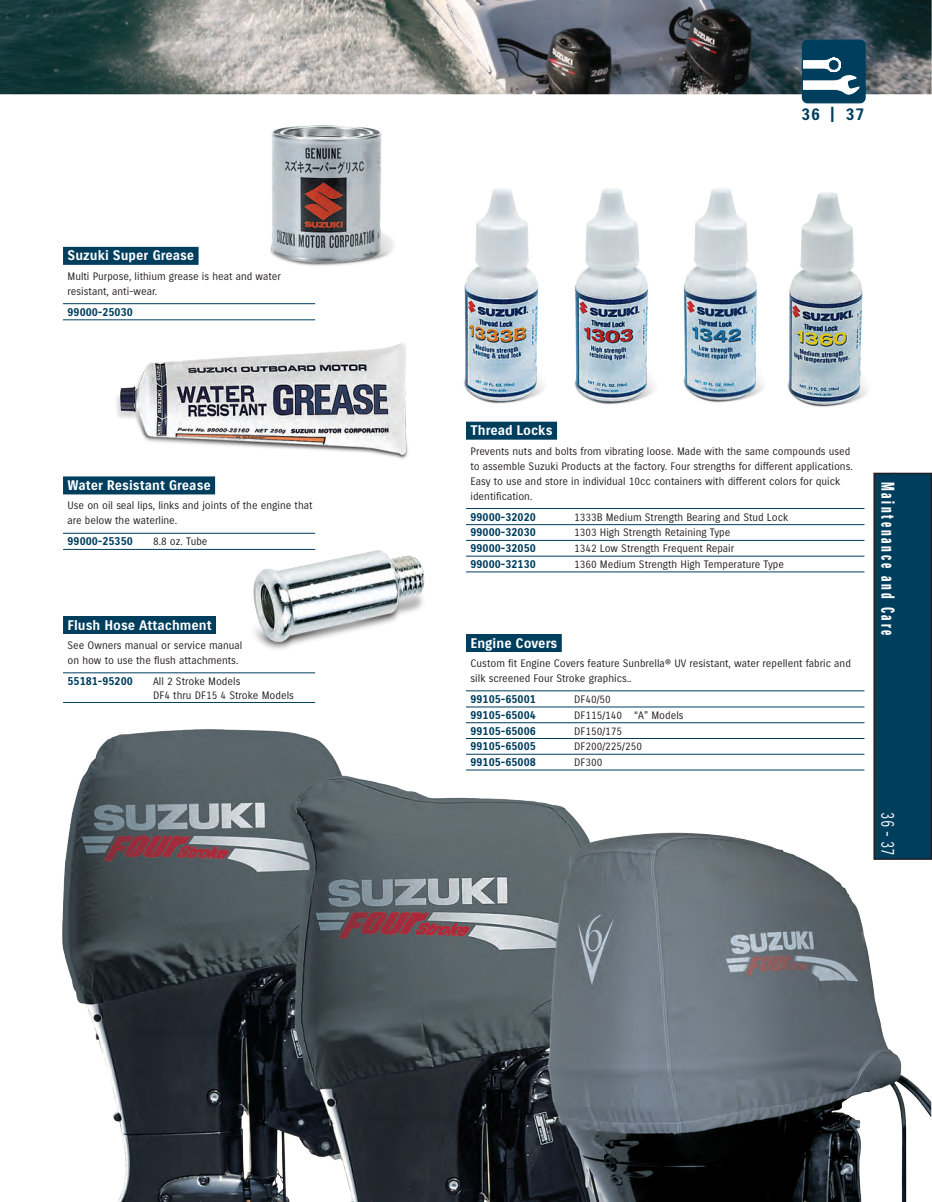
<style>
.page{position:relative;width:932px;height:1202px;background:#fff}
.page>*{position:absolute;margin:0;border:0;box-sizing:border-box;transform-origin:0 0}
.section_vertical_-_p{font:18px "Suzuki CE Headline";letter-spacing:.2em;color:#fff;scale:.75 1}
.section_vertical_-_p-2{font:18px "Suzuki CE";color:#fff;scale:.75 1}
.page_number_-_top_ri{font:700 16.5px "Suzuki CE";color:#003e5e}
.part_name{font:700 13.5px "Suzuki CE";color:#fff}
.part_number_wide_2nd{font:700 11.25px "Suzuki CE";color:#003e5e}
.part_number{font:700 11.25px "Suzuki CE";color:#003e5e}
.part_number_wide{font:700 11.25px "Suzuki CE";color:#003e5e}
.copy{font:10.5px/15px "Suzuki CE";color:#231f20}
.part_number_wide_2nd-2{font:10.5px "Suzuki CE";color:#231f20}
.part_number-2{font:10.5px/13.5px "Suzuki CE";color:#231f20}
.part_number_wide-2{font:10.5px "Suzuki CE";color:#231f20}
.s1{color:#003e5e}
</style>
<div class="page">
<img style="left:0;top:0;width:932px;height:1202px">
<div style="left:874px;top:473px;width:57px;height:386px;background:#003e5e"></div>
<div style="left:873px;top:472px;width:59px;height:388px;border:2px solid #231f20"></div>
<hr style="left:894px;top:472px;width:1px;height:388px;background:#003e5e">
<div style="left:802px;top:40px;width:63px;height:63px;background:#003e5e;border-radius:5px"></div>
<svg style="left:803px;top:57px;width:56px;height:37px"></svg>
<div style="left:801px;top:40px;width:64px;height:63px;border:1px solid #003e5e;border-radius:5px"></div>
<div style="left:466px;top:634px;width:95px;height:18px;background:#003e5e"></div>
<hr style="left:466px;top:690px;width:398px;height:1px;background:#003e5e">
<hr style="left:466px;top:706px;width:398px;height:1px;background:#003e5e">
<hr style="left:466px;top:722px;width:398px;height:1px;background:#003e5e">
<hr style="left:466px;top:738px;width:398px;height:1px;background:#003e5e">
<hr style="left:466px;top:754px;width:398px;height:1px;background:#003e5e">
<hr style="left:466px;top:769px;width:398px;height:1px;background:#003e5e">
<div style="left:63px;top:616px;width:153px;height:18px;background:#003e5e"></div>
<hr style="left:63px;top:672px;width:252px;height:1px;background:#003e5e">
<hr style="left:63px;top:702px;width:252px;height:1px;background:#003e5e">
<div style="left:63px;top:476px;width:152px;height:18px;background:#003e5e"></div>
<hr style="left:63px;top:533px;width:252px;height:1px;background:#003e5e">
<hr style="left:63px;top:549px;width:252px;height:1px;background:#003e5e">
<div style="left:63px;top:247px;width:135px;height:18px;background:#003e5e"></div>
<hr style="left:63px;top:303px;width:252px;height:1px;background:#003e5e">
<hr style="left:63px;top:319px;width:252px;height:1px;background:#003e5e">
<div style="left:466px;top:422px;width:91px;height:18px;background:#003e5e"></div>
<hr style="left:466px;top:508px;width:398px;height:1px;background:#003e5e">
<hr style="left:466px;top:524px;width:398px;height:1px;background:#003e5e">
<hr style="left:466px;top:540px;width:398px;height:1px;background:#003e5e">
<hr style="left:466px;top:556px;width:398px;height:1px;background:#003e5e">
<hr style="left:466px;top:571px;width:398px;height:1px;background:#003e5e">
<p class="part_name" style="left:67px;top:248px;width:132px">Suzuki Super Grease<span class="s1">|</span></p>
<p class="copy" style="left:68px;top:269px;width:215px">Multi Purpose, lithium grease is heat and water resistant, anti-wear.</p>
<p class="part_number" style="left:68px;top:305px;width:67px">99000-25030</p>
<p class="part_name" style="left:67px;top:477px;width:149px">Water Resistant Grease<span class="s1">|</span></p>
<p class="copy" style="left:68px;top:498px;width:246px">Use on oil seal lips, links and joints of the engine that are below the waterline.</p>
<p class="part_number" style="left:68px;top:535px;width:67px">99000-25350</p>
<p class="part_number-2" style="left:153px;top:535px;width:56px">8.8 oz. Tube</p>
<p class="part_name" style="left:67px;top:617px;width:150px">Flush Hose Attachment<span class="s1">|</span></p>
<p class="copy" style="left:68px;top:638px;width:176px">See Owners manual or service manual on how to use the flush attachments.</p>
<p class="part_number" style="left:68px;top:674px;width:67px">55181-95200</p>
<p class="part_number-2" style="left:153px;top:674px;width:142px">All 2 Stroke Models<br>DF4 thru DF15 4 Stroke Models</p>
<p class="page_number_-_top_ri" style="left:801px;top:105px;width:64px">36 | 37</p>
<p class="part_name" style="left:470px;top:423px;width:88px">Thread Locks<span class="s1">|</span></p>
<p class="copy" style="left:470px;top:443px;width:384px">Prevents nuts and bolts from vibrating loose. Made with the same compounds used to assemble Suzuki Products at the factory. Four strengths for different applications.<br>Easy to use and store in individual 10cc containers with different colors for quick identification.</p>
<p class="part_number_wide" style="left:470px;top:510px;width:67px">99000-32020</p>
<p class="part_number_wide-2" style="left:574px;top:511px;width:216px">1333B Medium Strength Bearing and Stud Lock</p>
<p class="part_number_wide_2nd" style="left:470px;top:526px;width:67px">99000-32030</p>
<p class="part_number_wide_2nd-2" style="left:574px;top:527px;width:158px">1303 High Strength Retaining Type</p>
<p class="part_number_wide_2nd" style="left:470px;top:542px;width:67px">99000-32050</p>
<p class="part_number_wide_2nd-2" style="left:574px;top:542px;width:162px">1342 Low Strength Frequent Repair</p>
<p class="part_number_wide_2nd" style="left:470px;top:557px;width:67px">99000-32130</p>
<p class="part_number_wide_2nd-2" style="left:574px;top:558px;width:211px">1360 Medium Strength High Temperature Type</p>
<p class="part_name" style="left:470px;top:635px;width:93px">Engine Covers<span class="s1">|</span></p>
<p class="copy" style="left:470px;top:656px;width:382px">Custom fit Engine Covers feature Sunbrella® UV resistant, water repellent fabric and silk screened Four Stroke graphics..</p>
<p class="part_number_wide" style="left:470px;top:692px;width:67px">99105-65001</p>
<p class="part_number_wide-2" style="left:574px;top:693px;width:38px">DF40/50</p>
<p class="part_number_wide_2nd" style="left:470px;top:708px;width:67px">99105-65004</p>
<p class="part_number_wide_2nd-2" style="left:574px;top:709px;width:111px">DF115/140 “A” Models</p>
<p class="part_number_wide_2nd" style="left:470px;top:724px;width:67px">99105-65006</p>
<p class="part_number_wide_2nd-2" style="left:574px;top:725px;width:50px">DF150/175</p>
<p class="part_number_wide_2nd" style="left:470px;top:740px;width:67px">99105-65005</p>
<p class="part_number_wide_2nd-2" style="left:574px;top:740px;width:69px">DF200/225/250</p>
<p class="part_number_wide_2nd" style="left:470px;top:755px;width:67px">99105-65008</p>
<p class="part_number_wide_2nd-2" style="left:574px;top:756px;width:30px">DF300</p>
<p class="section_vertical_-_p" style="left:898px;top:482px;width:206px;rotate:90deg">Maintenance and Care</p>
<p class="section_vertical_-_p-2" style="left:898px;top:812px;width:59px;rotate:90deg">36 - 37</p>
</div>
